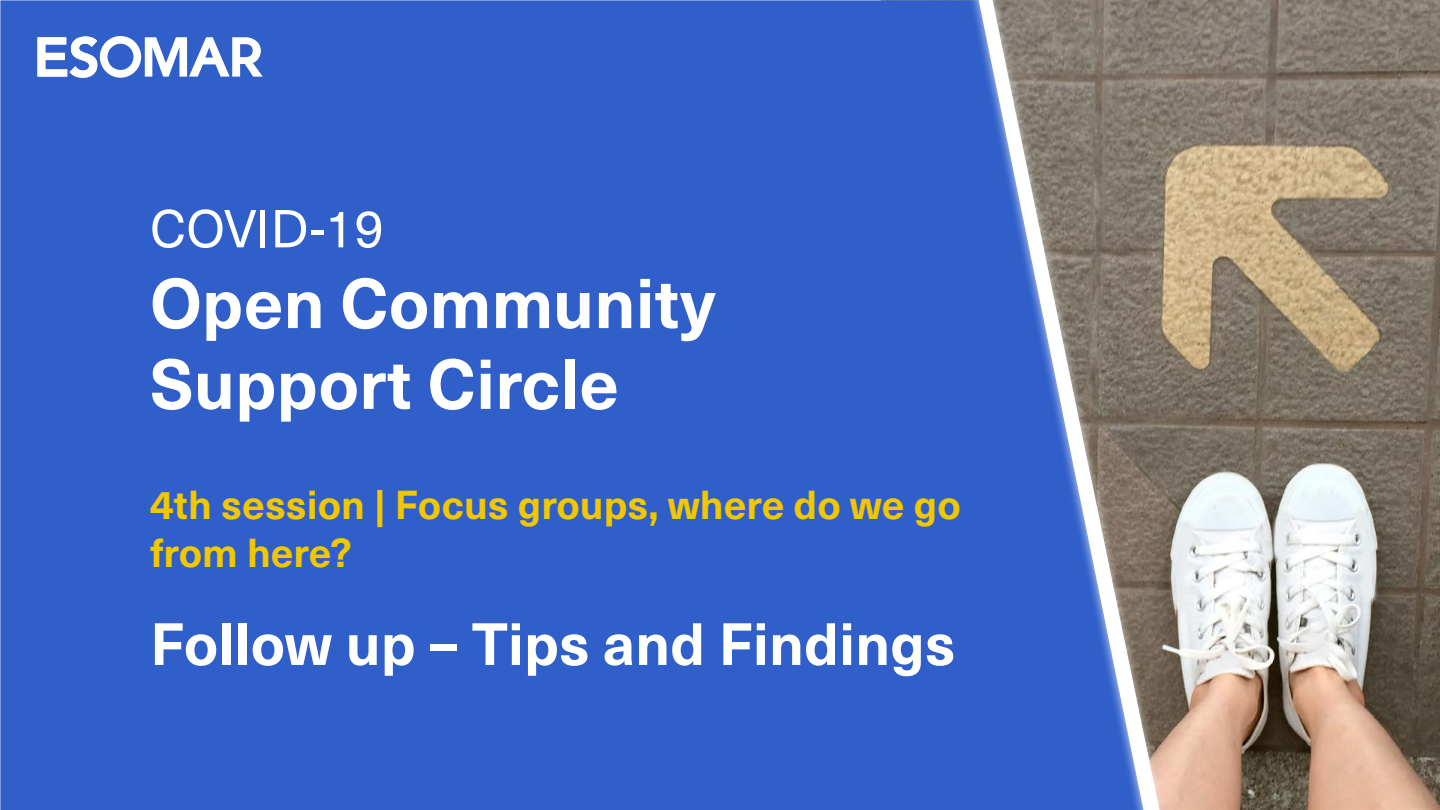
<style>
.page{position:relative;width:1440px;height:810px;background:#fff}
.page>*{position:absolute;margin:0;border:0;box-sizing:border-box;transform-origin:0 0}
.t1{font:700 69.07px/80.8px "Neue Haas Unica Pro";color:#fff}
.t2{font:700 58.5px "Neue Haas Unica Pro";color:#fff}
.t3{font:52.43px "Neue Haas Unica Pro";color:#fff}
.t4{font:700 39.75px/48px "Neue Haas Unica Pro";color:#f1c700}
</style>
<div class="page">
<img style="left:1177px;top:0;width:263px;height:810px">
<div style="left:0;top:0;width:965px;height:810px;background:#305fca"></div>
<svg style="left:965px;top:0;width:212px;height:810px;background:#687498"></svg>
<svg style="left:979px;top:0;width:180px;height:810px;background:#6076ac"></svg>
<svg style="left:38px;top:36px;width:225px;height:42px"></svg>
<h3 class="t3" style="left:150px;top:197px;width:235px">COVID-19</h3>
<h1 class="t1" style="left:150px;top:264px;width:567px">Open Community<br>Support Circle</h1>
<p class="t4" style="left:150px;top:482px;width:812px">4th session | Focus groups, where do we go from here?</p>
<h2 class="t2" style="left:150px;top:608px;width:807px">Follow up – Tips and Findings</h2>
</div>
